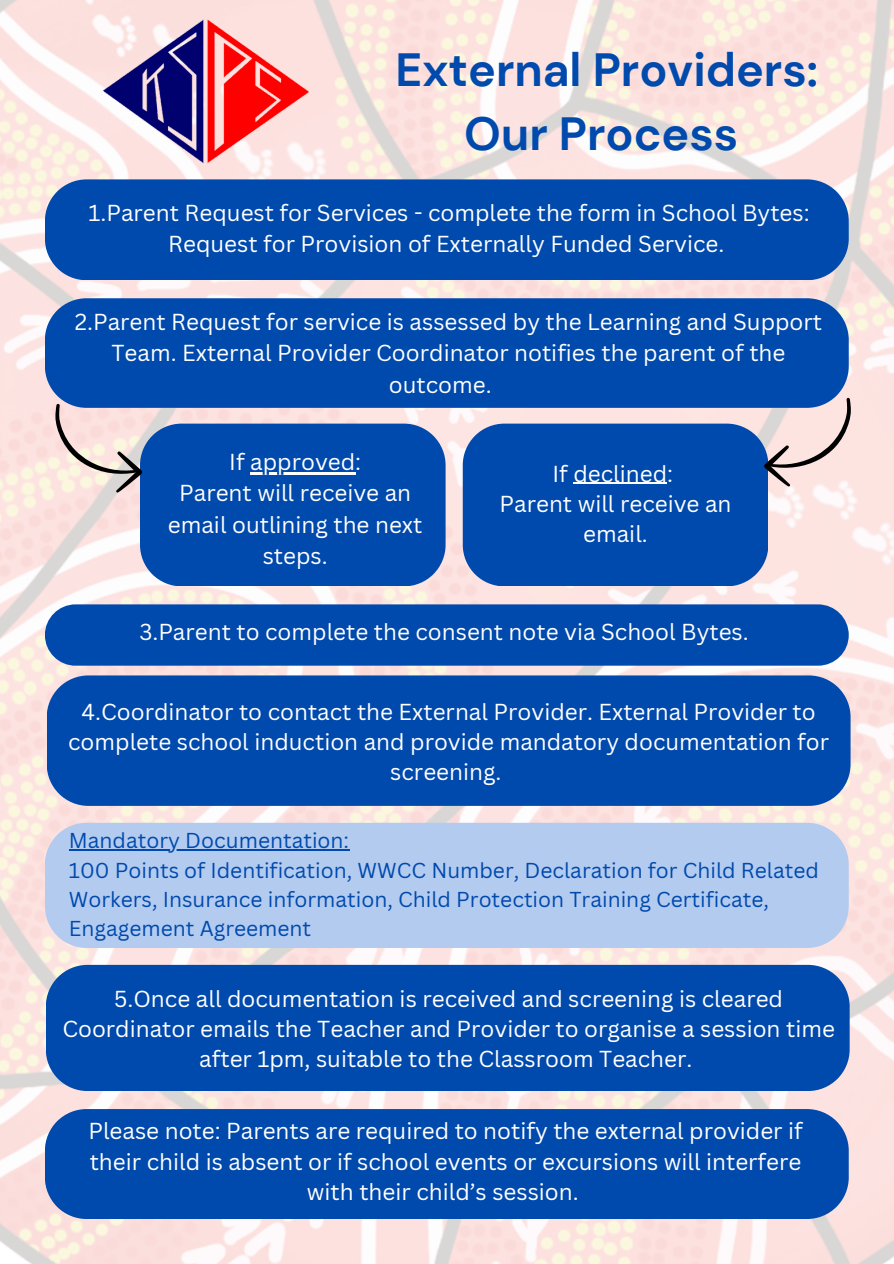
<style>
.page{position:relative;width:894px;height:1264px;background:#fff}
.page>*{position:absolute;margin:0;border:0;box-sizing:border-box;transform-origin:0 0}
.t1{font:700 46.5px/64.2px "DM Sans";color:#004aad;text-align:center}
.t2{font:22.5px/30.3px "Canva Sans";color:#fff;text-align:center}
.t3{font:21px/29.2px "Canva Sans";color:#004aad}
</style>
<div class="page">
<img style="left:0;top:0;width:893px;height:1263px">
<div style="left:45px;top:179px;width:803px;height:101px;background:#004aad"></div>
<div style="left:45px;top:298px;width:803px;height:110px;background:#004aad"></div>
<div style="left:140px;top:423px;width:305px;height:163px;background:#004aad"></div>
<div style="left:462px;top:423px;width:305px;height:163px;background:#004aad"></div>
<div style="left:45px;top:604px;width:803px;height:61px;background:#004aad;border-radius:31px"></div>
<div style="left:47px;top:675px;width:803px;height:131px;background:#004aad"></div>
<div style="left:45px;top:822px;width:803px;height:126px;background:#b4cbf0"></div>
<div style="left:46px;top:964px;width:803px;height:127px;background:#004aad"></div>
<div style="left:45px;top:1109px;width:803px;height:109px;background:#004aad"></div>
<img style="left:89px;top:0;width:233px;height:179px">
<svg style="left:764px;top:398px;width:86px;height:88px;background:#c9bec5"></svg>
<svg style="left:56px;top:404px;width:86px;height:88px;background:#d5c6c5"></svg>
<hr style="left:250px;top:472px;width:105px;height:2px;background:#fff">
<hr style="left:573px;top:483px;width:94px;height:1px;background:#fff">
<hr style="left:69px;top:849px;width:280px;height:1px;background:#004aad">
<p class="t1" style="left:395px;top:38px;width:424px">External Providers:<br>Our Process</p>
<p class="t2" style="left:88px;top:196px;width:722px;line-height:31.5px">1.Parent Request for Services - complete the form in School Bytes:<br>Request for Provision of Externally Funded Service.</p>
<h1 class="t2" style="left:75px;top:306px;width:748px">2.Parent Request for service is assessed by the Learning and Support</h1>
<h1 class="t2" style="left:111px;top:337px;width:675px">Team. External Provider Coordinator notifies the parent of the</h1>
<h1 class="t2" style="left:389px;top:369px;width:104px">outcome.</h1>
<p class="t2" style="left:229px;top:446px;width:133px">If approved:</p>
<p class="t2" style="left:179px;top:477px;width:233px">Parent will receive an</p>
<p class="t2" style="left:168px;top:508px;width:256px;line-height:31.5px">email outlining the next steps.</p>
<p class="t2" style="left:552px;top:458px;width:122px">If declined:</p>
<p class="t2" style="left:499px;top:488px;width:233px">Parent will receive an email.</p>
<p class="t2" style="left:139px;top:616px;width:610px">3.Parent to complete the consent note via School Bytes.</p>
<p class="t2" style="left:68px;top:695px;width:762px">4.Coordinator to contact the External Provider. External Provider to complete school induction and provide mandatory documentation for screening.</p>
<p class="t3" style="left:69px;top:825px;width:281px">Mandatory Documentation:</p>
<p class="t3" style="left:69px;top:854px;width:751px">100 Points of Identification, WWCC Number, Declaration for Child Related<br>Workers, Insurance information, Child Protection Training Certificate,<br>Engagement Agreement</p>
<p class="t2" style="left:62px;top:982px;width:773px">5.Once all documentation is received and screening is cleared<br>Coordinator emails the Teacher and Provider to organise a session time after 1pm, suitable to the Classroom Teacher.</p>
<p class="t2" style="left:88px;top:1115px;width:715px">Please note: Parents are required to notify the external provider if their child is absent or if school events or excursions will interfere with their child’s session.</p>
</div>
